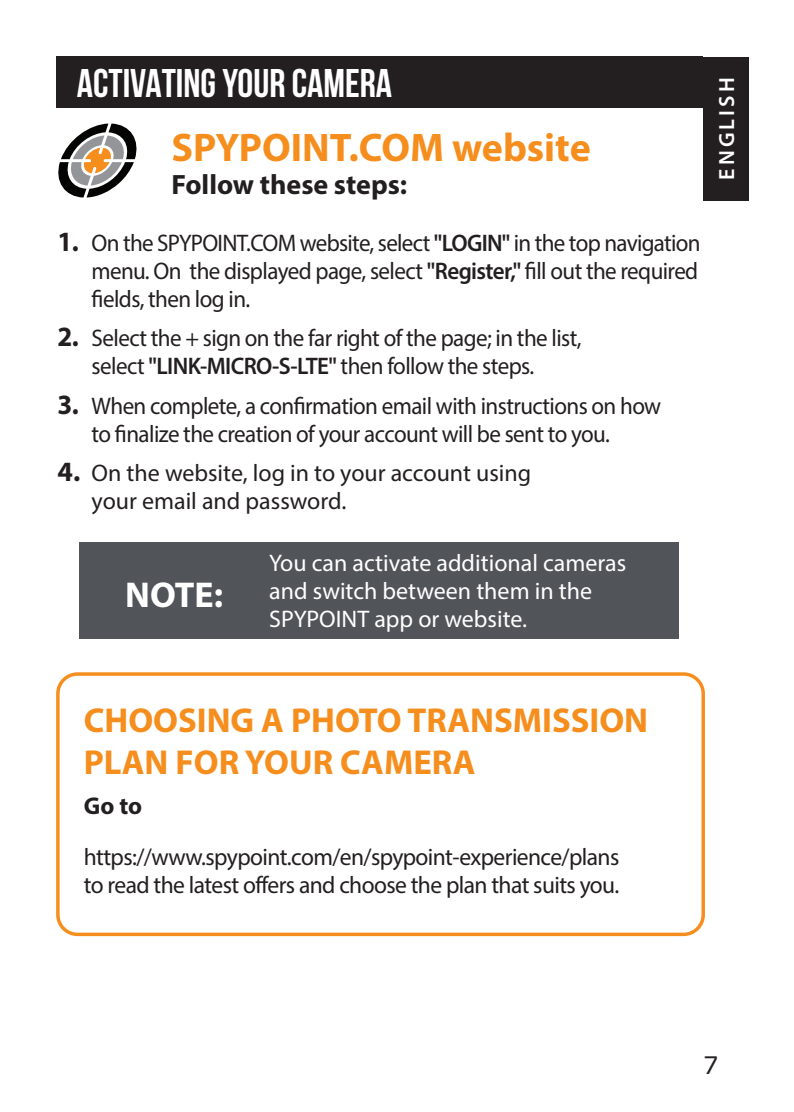
<style>
.page{position:relative;width:794px;height:1112px;background:#fff}
.page>*{position:absolute;margin:0;border:0;box-sizing:border-box;transform-origin:0 0}
.t1{font:700 40px "Bebas Neue";color:#fff}
.t2{font:700 40px "Myriad Pro";color:#f68e1e}
.t3{font:700 36px "Myriad Pro";color:#fff}
.t4{font:700 34.8px/41.6px "Myriad Pro";color:#f68e1e}
.t5{font:700 28px "Myriad Pro";color:#231f20}
.t6{font:700 24.4px "Myriad Pro";color:#231f20}
.t7{font:24px/28px "Myriad Pro";letter-spacing:-.025em;color:#231f20;text-align:justify;scale:.96 1}
.t8{font:24px/28px "Myriad Pro";letter-spacing:-.025em;color:#231f20}
.t9{font:24px/28px "Myriad Pro";color:#fff}
.t10{font:24px/28px "Myriad Pro";color:#231f20}
.t11{font:24px "Verdana";color:#231f20}
.t12{font:600 22px "Myriad Pro";letter-spacing:.14em;color:#fff}
.s1{font-weight:700;font-size:28px}
.s2{font-weight:600}
</style>
<div class="page">
<div style="left:703px;top:57px;width:45px;height:143px;background:#231f20"></div>
<div style="left:57px;top:57px;width:646px;height:51px;background:#231f20"></div>
<div style="left:79px;top:542px;width:600px;height:96px;background:#515458"></div>
<div style="left:56px;top:672px;width:649px;height:263px;border:3px solid #f68e1e;border-radius:20px"></div>
<svg style="left:58px;top:123px;width:79px;height:74px"></svg>
<h1 class="t1" style="left:77px;top:61px;width:317px">ACTIVATING YOUR CAMERA</h1>
<h1 class="t2" style="left:171px;top:121px;width:421px">SPYPOINT.COM website</h1>
<p class="t5" style="left:171px;top:166px;width:237px">Follow these steps:</p>
<p class="t7" style="left:92px;top:228px;width:636px;text-indent:-34px"><span class="s1">1.</span> On the SPYPOINT.COM website, select <span class="s2">"LOGIN"</span> in the top navigation menu. On the displayed page, select <span class="s2">"Register,"</span> fill out the required fields, then log in.</p>
<p class="t7" style="left:58px;top:324px;width:547px;text-align:center"><span class="s1">2.</span> Select the + sign on the far right of the page; in the list, select <span class="s2">"LINK-MICRO-S-LTE"</span> then follow the steps.</p>
<p class="t7" style="left:92px;top:391px;width:595px;text-indent:-34px"><span class="s1">3.</span> When complete, a confirmation email with instructions on how to finalize the creation of your account will be sent to you.</p>
<p class="t10" style="left:92px;top:458px;width:441px;text-indent:-34px"><span class="s1">4.</span> On the website, log in to your account using your email and password.</p>
<h2 class="t3" style="left:125px;top:571px;width:99px">NOTE:</h2>
<p class="t9" style="left:269px;top:548px;width:359px">You can activate additional cameras and switch between them in the<br>SPYPOINT app or website.</p>
<p class="t12" style="left:713px;top:180px;width:104px;rotate:-90deg">ENGLISH</p>
<h3 class="t4" style="left:84px;top:698px;width:566px">CHOOSING A PHOTO TRANSMISSION<br>PLAN FOR YOUR CAMERA</h3>
<p class="t6" style="left:84px;top:789px;width:60px">Go to</p>
<p class="t8" style="left:84px;top:842px;width:537px">https://www.spypoint.com/en/spypoint-experience/plans to read the latest offers and choose the plan that suits you.</p>
<p class="t11" style="left:703px;top:1048px;width:17px">7</p>
</div>
